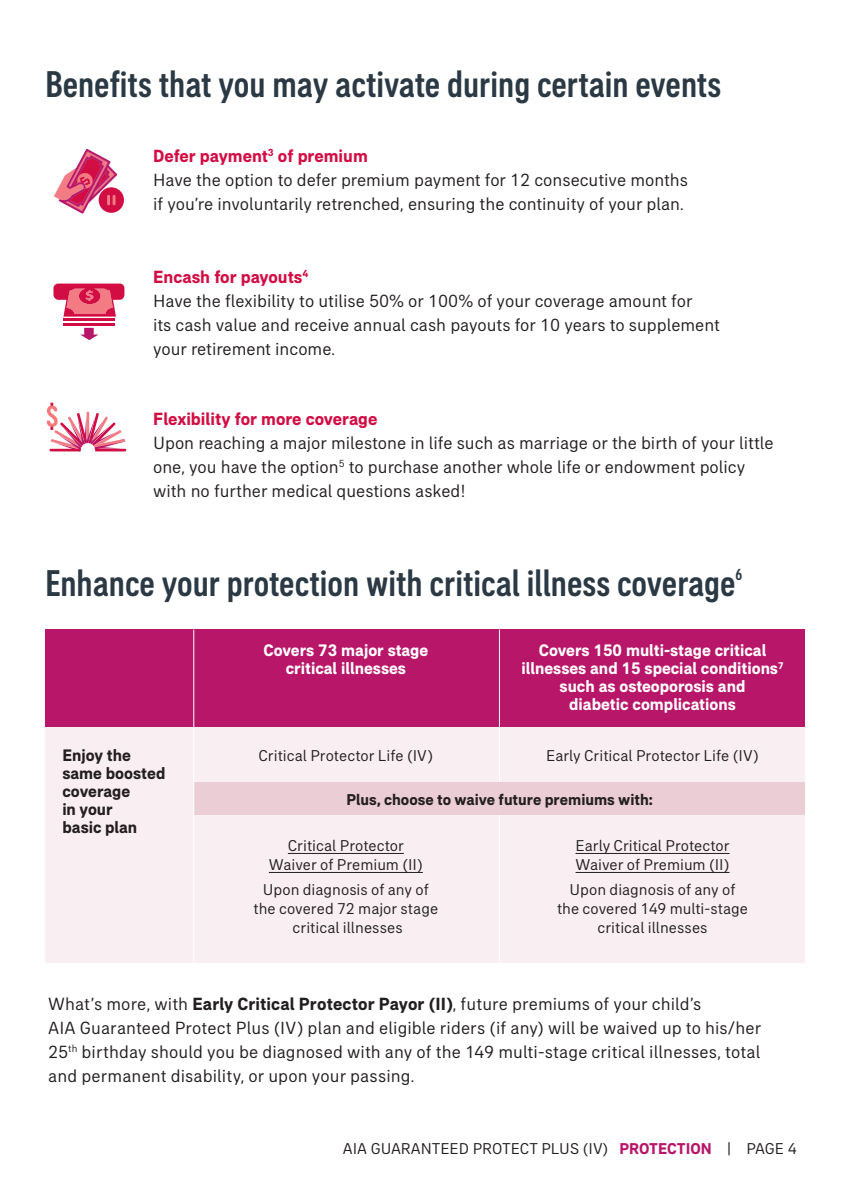
<style>
.page{position:relative;width:842px;height:1191px;background:#fff}
.page>*{position:absolute;margin:0;border:0;box-sizing:border-box;transform-origin:0 0}
.t1{font:500 condensed 38px "AIA Everest";color:#2b3944}
.Body_Copy{font:18px/24px "AIA Everest";color:#231f20}
.t2{font:700 18px "AIA Everest";color:#d20d44}
.t3{font:700 17px/18px "AIA Everest";color:#fff;text-align:center}
.t4{font:700 17px/18px "AIA Everest";color:#231f20}
.t5{font:500 condensed 16.4px "AIA Everest";color:#2b3944}
.t6{font:16px/19px "AIA Everest";color:#231f20;text-align:center}
.t7{font:700 16px "AIA Everest";color:#231f20}
.s1{font-weight:700}
.s2{font-weight:700;color:#b81669}
</style>
<div class="page">
<svg style="left:47px;top:403px;width:79px;height:48px"></svg>
<hr style="left:49px;top:449px;width:32px;height:2px;background:#d20d44">
<hr style="left:63px;top:319px;width:52px;height:2px;background:#d20d44">
<hr style="left:63px;top:323px;width:52px;height:2px;background:#d20d44">
<svg style="left:80px;top:328px;width:18px;height:12px"></svg>
<svg style="left:53px;top:283px;width:71px;height:34px"></svg>
<div style="left:99px;top:187px;width:25px;height:26px;background:#d20d44;border-radius:50%"></div>
<svg style="left:54px;top:149px;width:63px;height:65px"></svg>
<div style="left:45px;top:727px;width:760px;height:235px;background:#f9eff2"></div>
<div style="left:45px;top:629px;width:760px;height:98px;background:#b81669"></div>
<hr style="left:499px;top:629px;width:1px;height:333px;background:#fff">
<div style="left:194px;top:782px;width:611px;height:33px;background:#ebcdd6"></div>
<hr style="left:193px;top:629px;width:1px;height:333px;background:#fff">
<hr style="left:288px;top:853px;width:116px;height:1px;background:#231f20">
<hr style="left:269px;top:872px;width:154px;height:1px;background:#231f20">
<hr style="left:575px;top:853px;width:154px;height:1px;background:#231f20">
<hr style="left:575px;top:872px;width:154px;height:1px;background:#231f20">
<p class="t1" style="left:45px;top:62px;width:677px">Benefits that you may activate during certain events</p>
<p class="t2" style="left:153px;top:145px;width:216px">Defer payment<sup>3</sup> of premium</p>
<p class="Body_Copy" style="left:153px;top:167px;width:536px">Have the option to defer premium payment for 12 consecutive months if you’re involuntarily retrenched, ensuring the continuity of your plan.</p>
<p class="t2" style="left:153px;top:266px;width:157px">Encash for payouts<sup>4</sup></p>
<p class="Body_Copy" style="left:153px;top:288px;width:568px">Have the flexibility to utilise 50% or 100% of your coverage amount for<br>its cash value and receive annual cash payouts for 10 years to supplement your retirement income.</p>
<p class="t2" style="left:153px;top:408px;width:226px">Flexibility for more coverage</p>
<p class="Body_Copy" style="left:153px;top:430px;width:622px">Upon reaching a major milestone in life such as marriage or the birth of your little one, you have the option<sup>5</sup> to purchase another whole life or endowment policy with no further medical questions asked!</p>
<p class="t1" style="left:45px;top:561px;width:692px">Enhance your protection with critical illness coverage</p>
<p class="t5" style="left:735px;top:565px;width:8px">6</p>
<p class="t4" style="left:62px;top:746px;width:105px">Enjoy the same boosted coverage<br>in your<br>basic plan</p>
<p class="t3" style="left:263px;top:641px;width:166px">Covers 73 major stage critical illnesses</p>
<p class="t3" style="left:521px;top:641px;width:264px">Covers 150 multi-stage critical illnesses and 15 special conditions<sup>7</sup></p>
<p class="t3" style="left:560px;top:677px;width:187px">such as osteoporosis and diabetic complications</p>
<p class="t6" style="left:258px;top:745px;width:176px">Critical Protector Life (IV)</p>
<p class="t6" style="left:546px;top:745px;width:214px">Early Critical Protector Life (IV)</p>
<p class="t7" style="left:346px;top:789px;width:308px">Plus, choose to waive future premiums with:</p>
<p class="t6" style="left:575px;top:836px;width:156px;text-align:left">Early Critical Protector<br>Waiver of Premium (II)</p>
<p class="t6" style="left:557px;top:880px;width:193px">Upon diagnosis of any of the covered 149 multi-stage critical illnesses</p>
<p class="t6" style="left:269px;top:836px;width:155px">Critical Protector<br>Waiver of Premium (II)</p>
<p class="t6" style="left:254px;top:880px;width:186px">Upon diagnosis of any of the covered 72 major stage</p>
<p class="t6" style="left:293px;top:918px;width:111px">critical illnesses</p>
<p class="Body_Copy" style="left:48px;top:991px;width:714px">What’s more, with <span class="s1">Early Critical Protector Payor (II)</span>, future premiums of your child’s<br>AIA Guaranteed Protect Plus (IV) plan and eligible riders (if any) will be waived up to his/her 25<sup>th</sup> birthday should you be diagnosed with any of the 149 multi-stage critical illnesses, total and permanent disability, or upon your passing.</p>
<p class="t6" style="left:343px;top:1139px;width:455px">AIA GUARANTEED PROTECT PLUS (IV) <span class="s2">PROTECTION</span> | PAGE 4</p>
</div>
